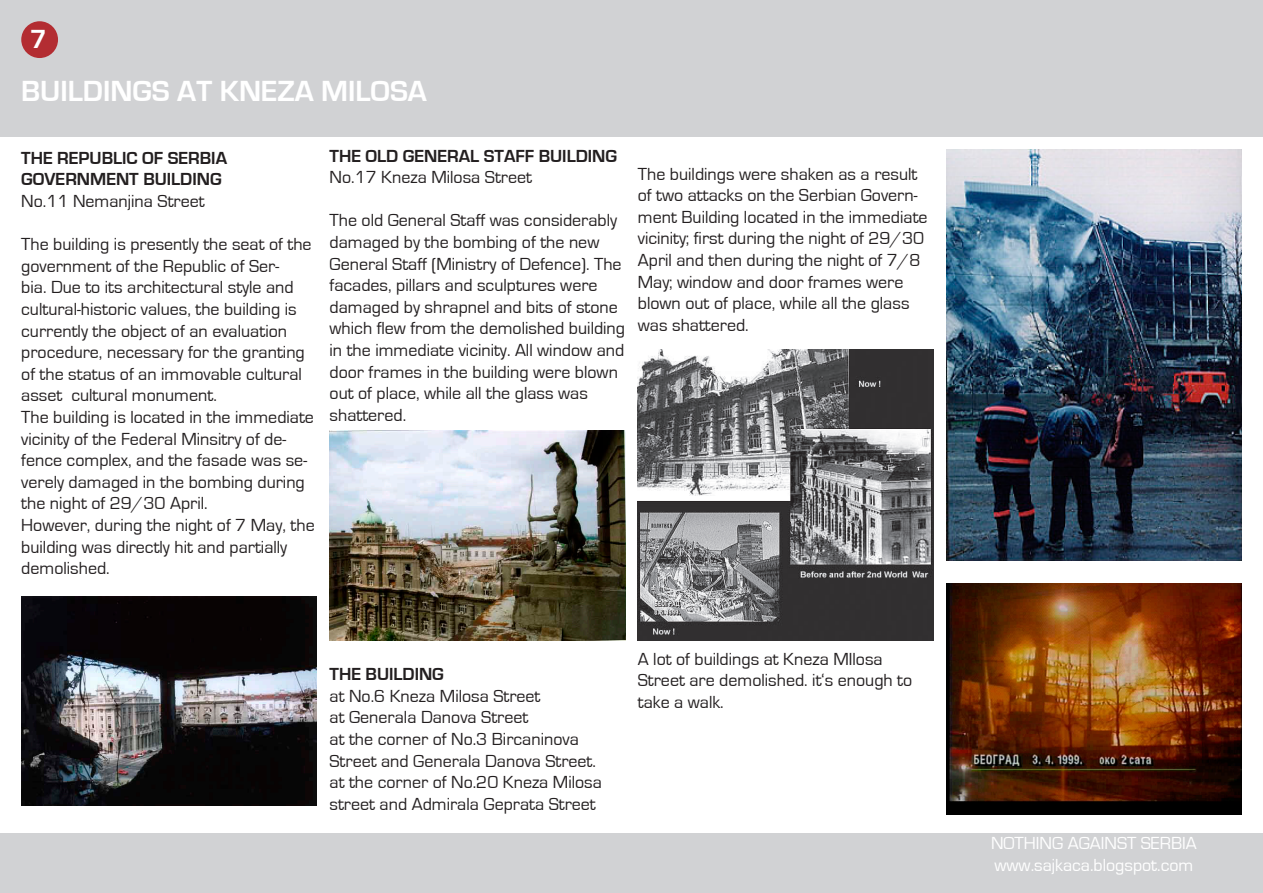
<style>
.page{position:relative;width:1263px;height:893px;background:#fff}
.page>*{position:absolute;margin:0;border:0;box-sizing:border-box;transform-origin:0 0}
.t1{font:700 30px "Eurostile";color:#fff}
.t2{font:700 27px "Eurostile";color:#fff}
.t3{font:18px/21.6px "Eurostile";color:#231f20}
.t4{font:700 18px/21.6px "Eurostile";color:#231f20}
.t5{font:18px/21.6px "Eurostile";color:#fff}
</style>
<div class="page">
<div style="left:0;top:0;width:1263px;height:136px;background:#d1d2d4"></div>
<div style="left:0;top:833px;width:1263px;height:60px;background:#d1d2d4"></div>
<img style="left:21px;top:596px;width:296px;height:210px">
<img style="left:330px;top:431px;width:295px;height:209px">
<img style="left:638px;top:350px;width:295px;height:290px">
<img style="left:946px;top:150px;width:296px;height:411px">
<img style="left:946px;top:583px;width:296px;height:231px">
<div style="left:21px;top:21px;width:37px;height:37px;background:#b32d32;border-radius:50%"></div>
<h2 class="t2" style="left:30px;top:25px;width:18px">7</h2>
<h1 class="t1" style="left:21px;top:75px;width:407px">BUILDINGS AT KNEZA MILOSA</h1>
<p class="t4" style="left:21px;top:147px;width:207px">THE REPUBLIC OF SERBIA<br>GOVERNMENT BUILDING</p>
<p class="t3" style="left:21px;top:191px;width:185px">No.11 Nemanjina Street</p>
<p class="t3" style="left:21px;top:234px;width:295px">The building is presently the seat of the government of the Republic of Ser-<br>bia. Due to its architectural style and cultural-historic values, the building is currently the object of an evaluation procedure, necessary for the granting of the status of an immovable cultural asset cultural monument.<br>The building is located in the immediate vicinity of the Federal Minsitry of de&shy;fence complex, and the fasade was se&shy;verely damaged in the bombing during the night of 29/30 April.<br>However, during the night of 7 May, the building was directly hit and partially demolished.</p>
<p class="t4" style="left:330px;top:145px;width:289px">THE OLD GENERAL STAFF BUILDING</p>
<p class="t3" style="left:330px;top:167px;width:204px">No.17 Kneza Milosa Street</p>
<p class="t3" style="left:330px;top:210px;width:297px">The old General Staff was considerably damaged by the bombing of the new General Staff (Ministry of Defence). The facades, pillars and sculptures were damaged by shrapnel and bits of stone which flew from the demolished building in the immediate vicinity. All window and door frames in the building were blown out of place, while all the glass was shattered.</p>
<p class="t3" style="left:638px;top:163px;width:291px">The buildings were shaken as a result of two attacks on the Serbian Govern&shy;ment Building located in the immediate vicinity; first during the night of 29/30<br>April and then during the night of 7/8<br>May; window and door frames were blown out of place, while all the glass was shattered.</p>
<p class="t4" style="left:330px;top:664px;width:116px">THE BUILDING</p>
<p class="t3" style="left:330px;top:685px;width:274px">at No.6 Kneza Milosa Street<br>at Generala Danova Street<br>at the corner of No.3 Bircaninova<br>Street and Generala Danova Street. at the corner of No.20 Kneza Milosa street and Admirala Geprata Street</p>
<p class="t3" style="left:638px;top:648px;width:276px">A lot of buildings at Kneza MIlosa<br>Street are demolished. it‘s enough to take a walk.</p>
<p class="t5" style="left:991px;top:833px;width:207px">NOTHING AGAINST SERBIA www.sajkaca.blogspot.com</p>
</div>
